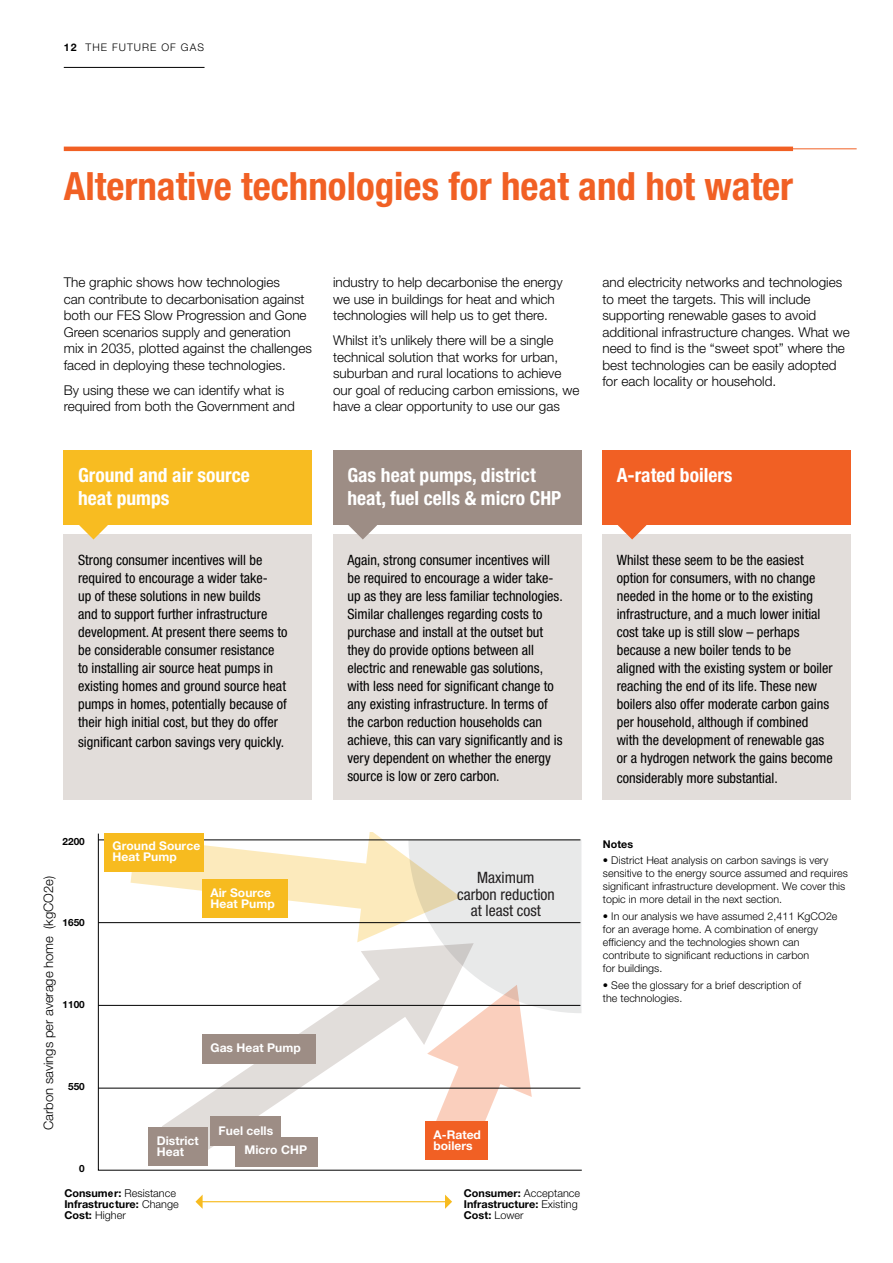
<style>
.page{position:relative;width:893px;height:1263px;background:#fff}
.page>*{position:absolute;margin:0;border:0;box-sizing:border-box;transform-origin:0 0}
.t1{font:700 condensed 39px "Helvetica Neue";color:#f16024}
.t2{font:700 condensed 19.5px/22.5px "Helvetica Neue";color:#fff}
.t3{font:condensed 15.6px/16.6px "Helvetica Neue";color:#221f20;text-align:center}
.t4{font:condensed 14.25px/18px "Helvetica Neue";color:#000}
.t5{font:300 13.5px/16.5px "Helvetica Neue";color:#000}
.t6{font:300 13.05px "Helvetica Neue";color:#000}
.t7{font:700 12px/11.1px "Helvetica Neue";letter-spacing:.005em;color:#fff}
.t8{font:700 10.8px/11.1px "Helvetica Neue";letter-spacing:.005em;color:#000}
.t9{font:300 10.65px/13px "Helvetica Neue";letter-spacing:.005em;color:#000}
.t10{font:700 10.65px "Helvetica Neue";letter-spacing:.005em;color:#000}
.t11{font:300 10.5px "Helvetica Neue";letter-spacing:.1em;color:#000}
.t12{font:700 9.9px "Helvetica Neue";color:#000}
.s1{font-weight:700}
.s2{font-weight:300}
</style>
<div class="page">
<hr style="left:64px;top:147px;width:729px;height:4px;background:#f16024">
<hr style="left:787px;top:148px;width:70px;height:1px;background:#f16024">
<hr style="left:64px;top:67px;width:141px;height:1px;background:#000">
<svg style="left:98px;top:833px;width:484px;height:338px"></svg>
<hr style="left:202px;top:1201px;width:244px;height:1px;background:#f7bb1f">
<svg style="left:195px;top:1194px;width:8px;height:15px"></svg>
<svg style="left:445px;top:1194px;width:7px;height:15px"></svg>
<svg style="left:131px;top:832px;width:450px;height:328px"></svg>
<hr style="left:98px;top:1088px;width:482px;height:1px;background:#000">
<hr style="left:98px;top:1005px;width:482px;height:1px;background:#000">
<hr style="left:98px;top:922px;width:482px;height:1px;background:#000">
<hr style="left:98px;top:840px;width:482px;height:1px;background:#000">
<div style="left:202px;top:1035px;width:113px;height:29px;background:#9d8d85"></div>
<div style="left:148px;top:1128px;width:59px;height:38px;background:#9d8d85"></div>
<div style="left:202px;top:880px;width:85px;height:38px;background:#f7bb1f"></div>
<div style="left:104px;top:833px;width:100px;height:38px;background:#f7bb1f"></div>
<div style="left:425px;top:1122px;width:62px;height:38px;background:#f16024"></div>
<div style="left:210px;top:1116px;width:70px;height:30px;background:#9d8d85"></div>
<div style="left:236px;top:1137px;width:82px;height:30px;background:#9d8d85"></div>
<div style="left:64px;top:534px;width:248px;height:266px;background:#e2ddda"></div>
<div style="left:333px;top:534px;width:248px;height:266px;background:#e2ddda"></div>
<div style="left:602px;top:534px;width:248px;height:266px;background:#e2ddda"></div>
<div style="left:64px;top:450px;width:248px;height:75px;background:#f8bc21"></div>
<svg style="left:79px;top:525px;width:29px;height:14px"></svg>
<div style="left:333px;top:450px;width:248px;height:75px;background:#9d8d85"></div>
<svg style="left:348px;top:525px;width:29px;height:14px"></svg>
<div style="left:602px;top:450px;width:248px;height:75px;background:#f16024"></div>
<svg style="left:618px;top:525px;width:28px;height:14px"></svg>
<p class="t11" style="left:64px;top:41px;width:142px"><span class="s1">12</span> THE FUTURE OF GAS</p>
<h1 class="t1" style="left:64px;top:163px;width:731px">Alternative technologies for heat and hot water</h1>
<p class="t5" style="left:64px;top:274px;width:250px">The graphic shows how technologies<br>can contribute to decarbonisation against both our FES Slow Progression and Gone Green scenarios supply and generation mix in 2035, plotted against the challenges faced in deploying these technologies.</p>
<p class="t5" style="left:64px;top:381px;width:233px">By using these we can identify what is required from both the Government and</p>
<p class="t5" style="left:333px;top:274px;width:231px">industry to help decarbonise the energy we use in buildings for heat and which technologies will help us to get there.</p>
<p class="t5" style="left:333px;top:332px;width:248px">Whilst it’s unlikely there will be a single technical solution that works for urban, suburban and rural locations to achieve our goal of reducing carbon emissions, we have a clear opportunity to use our gas</p>
<p class="t5" style="left:602px;top:274px;width:249px">and electricity networks and technologies to meet the targets. This will include supporting renewable gases to avoid additional infrastructure changes. What we need to find is the “sweet spot” where the best technologies can be easily adopted for each locality or household.</p>
<h2 class="t2" style="left:78px;top:464px;width:173px">Ground and air source heat pumps</h2>
<h2 class="t2" style="left:347px;top:464px;width:215px">Gas heat pumps, district heat, fuel cells &amp; micro CHP</h2>
<h2 class="t2" style="left:617px;top:464px;width:117px">A-rated boilers</h2>
<p class="t4" style="left:78px;top:551px;width:211px">Strong consumer incentives will be required to encourage a wider take-<br>up of these solutions in new builds<br>and to support further infrastructure development. At present there seems to be considerable consumer resistance to installing air source heat pumps in existing homes and ground source heat pumps in homes, potentially because of their high initial cost, but they do offer</p>
<p class="t4" style="left:78px;top:733px;width:208px">significant carbon savings very quickly.</p>
<p class="t4" style="left:347px;top:551px;width:217px">Again, strong consumer incentives will be required to encourage a wider take&shy;up as they are less familiar technologies.<br>Similar challenges regarding costs to purchase and install at the outset but they do provide options between all electric and renewable gas solutions, with less need for significant change to any existing infrastructure. In terms of the carbon reduction households can achieve, this can vary significantly and is very dependent on whether the energy source is low or zero carbon.</p>
<p class="t4" style="left:617px;top:551px;width:217px">Whilst these seem to be the easiest option for consumers, with no change needed in the home or to the existing infrastructure, and a much lower initial cost take up is still slow – perhaps because a new boiler tends to be aligned with the existing system or boiler reaching the end of its life. These new boilers also offer moderate carbon gains per household, although if combined with the development of renewable gas or a hydrogen network the gains become</p>
<p class="t4" style="left:617px;top:769px;width:163px">considerably more substantial.</p>
<p class="t12" style="left:63px;top:835px;width:24px">2200</p>
<p class="t7" style="left:113px;top:840px;width:89px">Ground Source<br>Heat Pump</p>
<p class="t6" style="left:40px;top:1130px;width:256px;rotate:-90deg">Carbon savings per average home (kgCO2e)</p>
<p class="t3" style="left:457px;top:869px;width:99px">Maximum carbon reduction at least cost</p>
<p class="t7" style="left:210px;top:887px;width:66px">Air Source<br>Heat Pump</p>
<p class="t12" style="left:63px;top:917px;width:24px">1650</p>
<p class="t12" style="left:63px;top:999px;width:24px">1100</p>
<p class="t7" style="left:210px;top:1041px;width:92px">Gas Heat Pump</p>
<p class="t12" style="left:68px;top:1080px;width:18px">550</p>
<p class="t7" style="left:244px;top:1120px;width:64px;line-height:19.6px;text-indent:-26px">Fuel cells<br>Micro CHP</p>
<p class="t7" style="left:433px;top:1128px;width:49px">A-Rated boilers</p>
<p class="t7" style="left:157px;top:1135px;width:44px">District<br>Heat</p>
<p class="t12" style="left:79px;top:1162px;width:7px">0</p>
<p class="t8" style="left:64px;top:1187px;width:116px">Consumer: <span class="s2">Resistance<br></span>Infrastructure: <span class="s2">Change<br></span>Cost: <span class="s2">Higher</span></p>
<p class="t8" style="left:464px;top:1187px;width:118px">Consumer: <span class="s2">Acceptance<br></span>Infrastructure: <span class="s2">Existing<br></span>Cost: <span class="s2">Lower</span></p>
<p class="t10" style="left:603px;top:837px;width:32px">Notes</p>
<p class="t9" style="left:603px;top:854px;width:246px">• District Heat analysis on carbon savings is very sensitive to the energy source assumed and requires significant infrastructure development. We cover this topic in more detail in the next section.</p>
<p class="t9" style="left:603px;top:909px;width:236px">• In our analysis we have assumed 2,411 KgCO2e for an average home. A combination of energy efficiency and the technologies shown can contribute to significant reductions in carbon<br>for buildings.</p>
<p class="t9" style="left:603px;top:978px;width:200px">• See the glossary for a brief description of the technologies.</p>
</div>
